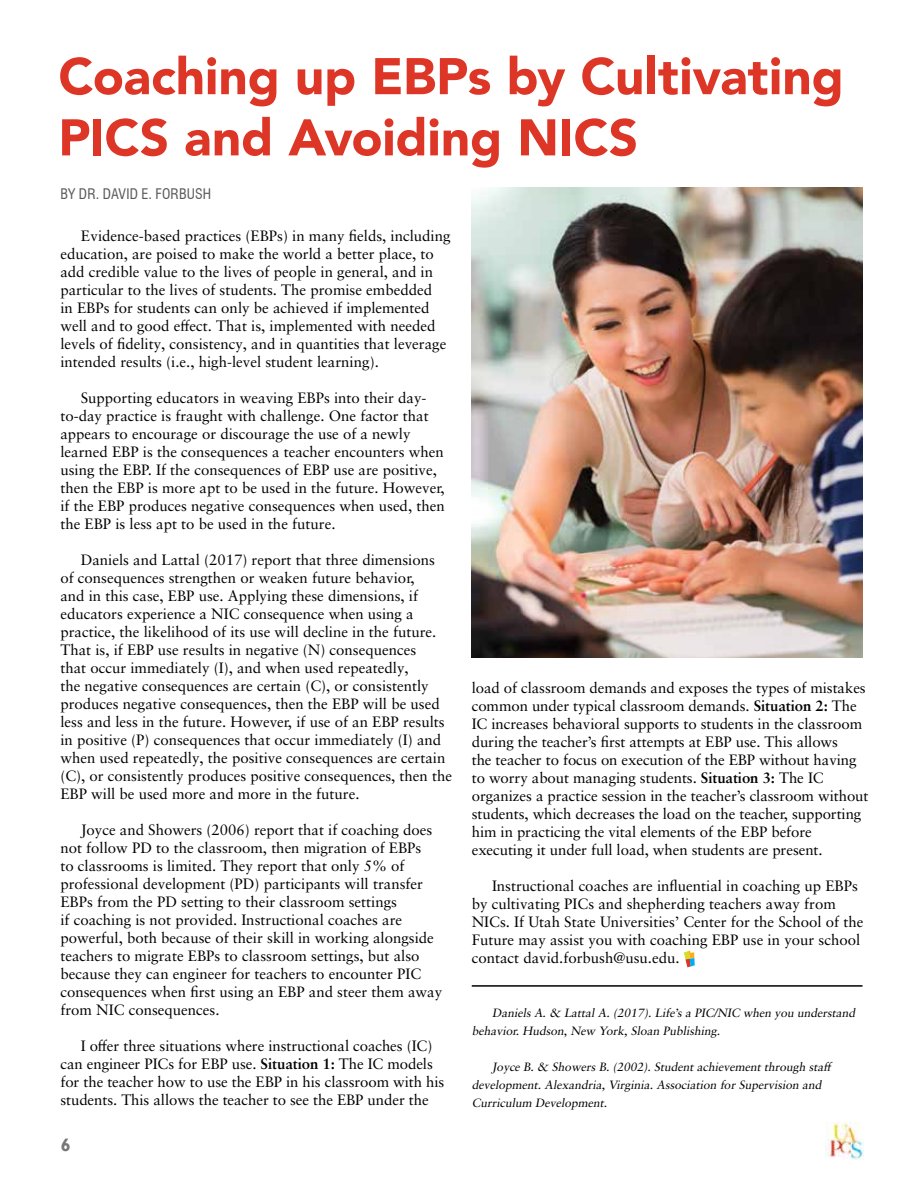
<style>
.page{position:relative;width:918px;height:1188px;background:#fff}
.page>*{position:absolute;margin:0;border:0;box-sizing:border-box;transform-origin:0 0}
.t1{font:900 51px/61.2px "Avenir";color:#dd3526}
.t2{font:700 18px "Gill Sans";color:#757779}
.t3{font:15px/18px "Sabon LT Pro";color:#000}
.t4{font:condensed 14.25px "Swiss 721 BT";letter-spacing:.01em;color:#58595b}
.t5{font:italic 12px/18px "Sabon LT Pro";color:#000}
.s1{font-weight:700}
</style>
<div class="page">
<img style="left:826px;top:1122px;width:38px;height:38px">
<svg style="left:684px;top:950px;width:11px;height:17px"></svg>
<img style="left:472px;top:188px;width:391px;height:470px">
<hr style="left:472px;top:985px;width:391px;height:2px;background:#000">
<h1 class="t1" style="left:58px;top:45px;width:787px">Coaching up EBPs by Cultivating<br>PICS and Avoiding NICS</h1>
<p class="t4" style="left:60px;top:185px;width:152px">BY DR. DAVID E. FORBUSH</p>
<p class="t3" style="left:60px;top:227px;width:392px;text-indent:20px">Evidence-based practices (EBPs) in many fields, including education, are poised to make the world a better place, to add credible value to the lives of people in general, and in particular to the lives of students. The promise embedded<br>in EBPs for students can only be achieved if implemented well and to good effect. That is, implemented with needed levels of fidelity, consistency, and in quantities that leverage intended results (i.e., high-level student learning).</p>
<p class="t3" style="left:60px;top:389px;width:386px;text-indent:20px">Supporting educators in weaving EBPs into their day&shy;to-day practice is fraught with challenge. One factor that appears to encourage or discourage the use of a newly learned EBP is the consequences a teacher encounters when using the EBP. If the consequences of EBP use are positive, then the EBP is more apt to be used in the future. However, if the EBP produces negative consequences when used, then the EBP is less apt to be used in the future.</p>
<p class="t3" style="left:60px;top:551px;width:393px;text-indent:20px">Daniels and Lattal (2017) report that three dimensions<br>of consequences strengthen or weaken future behavior,<br>and in this case, EBP use. Applying these dimensions, if educators experience a NIC consequence when using a practice, the likelihood of its use will decline in the future.<br>That is, if EBP use results in negative (N) consequences<br>that occur immediately (I), and when used repeatedly,<br>the negative consequences are certain (C), or consistently produces negative consequences, then the EBP will be used less and less in the future. However, if use of an EBP results in positive (P) consequences that occur immediately (I) and when used repeatedly, the positive consequences are certain (C), or consistently produces positive consequences, then the EBP will be used more and more in the future.</p>
<p class="t3" style="left:60px;top:821px;width:383px;text-indent:20px">Joyce and Showers (2006) report that if coaching does not follow PD to the classroom, then migration of EBPs<br>to classrooms is limited. They report that only 5% of professional development (PD) participants will transfer EBPs from the PD setting to their classroom settings<br>if coaching is not provided. Instructional coaches are powerful, both because of their skill in working alongside teachers to migrate EBPs to classroom settings, but also because they can engineer for teachers to encounter PIC consequences when first using an EBP and steer them away from NIC consequences.</p>
<p class="t3" style="left:60px;top:1037px;width:385px;text-indent:20px">I offer three situations where instructional coaches (IC) can engineer PICs for EBP use. <span class="s1">Situation 1:</span> The IC models for the teacher how to use the EBP in his classroom with his students. This allows the teacher to see the EBP under the</p>
<p class="t2" style="left:61px;top:1134px;width:11px">6</p>
<p class="t3" style="left:472px;top:678px;width:398px">load of classroom demands and exposes the types of mistakes common under typical classroom demands. <span class="s1">Situation 2:</span> The IC increases behavioral supports to students in the classroom during the teacher’s first attempts at EBP use. This allows<br>the teacher to focus on execution of the EBP without having to worry about managing students. <span class="s1">Situation 3:</span> The IC organizes a practice session in the teacher’s classroom without students, which decreases the load on the teacher, supporting him in practicing the vital elements of the EBP before executing it under full load, when students are present.</p>
<p class="t3" style="left:472px;top:876px;width:393px;text-indent:20px">Instructional coaches are influential in coaching up EBPs by cultivating PICs and shepherding teachers away from NICs. If Utah State Universities’ Center for the School of the Future may assist you with coaching EBP use in your school contact david.forbush@usu.edu.</p>
<p class="t5" style="left:472px;top:1003px;width:387px;text-indent:20px">Daniels A. &amp; Lattal A. (2017). Life’s a PIC/NIC when you understand behavior. Hudson, New York, Sloan Publishing.</p>
<p class="t5" style="left:472px;top:1057px;width:363px;text-indent:20px">Joyce B. &amp; Showers B. (2002). Student achievement through staff development. Alexandria, Virginia. Association for Supervision and<br>Curriculum Development.</p>
</div>
